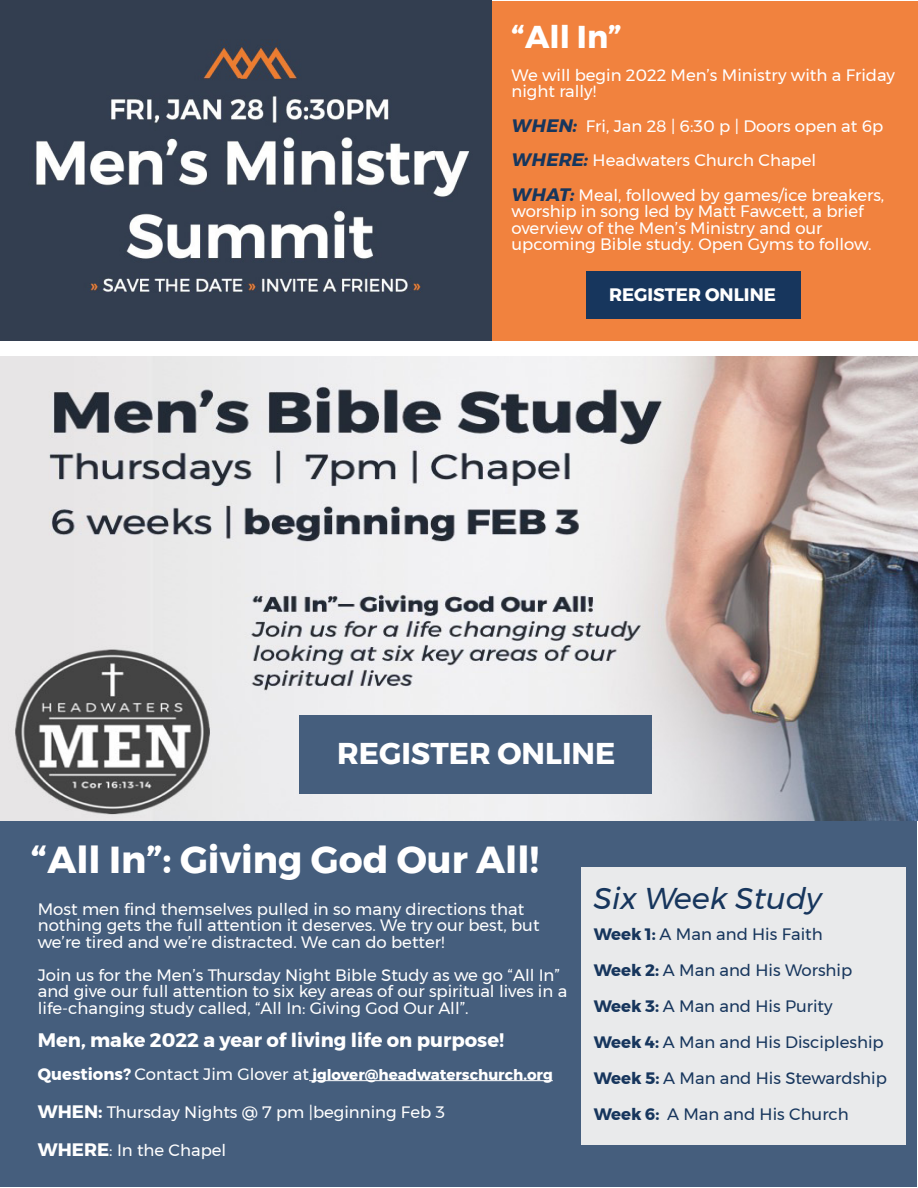
<style>
.page{position:relative;width:918px;height:1188px;background:#fff}
.page>*{position:absolute;margin:0;border:0;box-sizing:border-box;transform-origin:0 0}
.t1{font:700 37.5px "Montserrat";color:#fff}
.t2{font:700 31.5px "Montserrat";color:#fff}
.t3{font:700 30px "Montserrat";color:#fff}
.t4{font:italic 30px "Montserrat";color:#17365d}
.t5{font:700 19.5px "Montserrat";color:#fff}
.t6{font:700 18px "Montserrat";color:#fff}
.t7{font:16.5px/16.5px "Montserrat";color:#fff}
.t8{font:16.5px "Montserrat";color:#17365d}
.t9{font:700 15px "Montserrat";color:#fff}
.s1{font-weight:700;font-style:italic;font-size:18px;color:#17365d}
.s2{font-size:16.5px}
.s3{font-weight:400;font-size:16.5px}
.s4{font-weight:700;font-size:18px}
.s5{font-weight:700}
</style>
<div class="page">
<div style="left:1px;top:819px;width:916px;height:368px;background:#455e7d"></div>
<img style="left:0;top:356px;width:918px;height:465px">
<div style="left:489px;top:1px;width:429px;height:340px;background:#f1823e"></div>
<img style="left:1px;top:0;width:490px;height:340px">
<div style="left:586px;top:272px;width:214px;height:47px;background:#17365d"></div>
<hr style="left:309px;top:1080px;width:244px;height:1px;background:#fff">
<div style="left:581px;top:867px;width:324px;height:277px;background:#e9eaeb"></div>
<div style="left:299px;top:715px;width:352px;height:79px;background:#455e7d"></div>
<p class="t2" style="left:512px;top:11px;width:112px">“All In”</p>
<p class="t7" style="left:512px;top:66px;width:385px">We will begin 2022 Men’s Ministry with a Friday night rally!</p>
<p class="t7" style="left:512px;top:117px;width:373px"><span class="s1">WHEN:</span> Fri, Jan 28 | 6:30 p | Doors open at 6p</p>
<p class="t7" style="left:512px;top:152px;width:306px"><span class="s1">WHERE:</span> Headwaters Church Chapel</p>
<p class="t7" style="left:512px;top:186px;width:374px"><span class="s1">WHAT:</span> Meal, followed by games/ice breakers, worship in song led by Matt Fawcett, a brief overview of the Men’s Ministry and our upcoming Bible study. Open Gyms to follow.</p>
<p class="t6" style="left:609px;top:280px;width:168px">REGISTER ONLINE</p>
<p class="t3" style="left:337px;top:729px;width:280px">REGISTER ONLINE</p>
<p class="t1" style="left:31px;top:830px;width:509px">“All In”: Giving God Our All!</p>
<p class="t7" style="left:38px;top:900px;width:503px">Most men find themselves pulled in so many directions that nothing gets the full attention it deserves. We try our best, but we’re tired and we’re distracted. We can do better!</p>
<p class="t7" style="left:38px;top:966px;width:531px">Join us for the Men’s Thursday Night Bible Study as we go “All In” and give our full attention to six key areas of our spiritual lives in a life-changing study called, “All In: Giving God Our All”.</p>
<p class="t5" style="left:38px;top:1024px;width:468px">Men, make 2022 a year of living life on purpose!</p>
<p class="t9" style="left:38px;top:1062px;width:516px"><span class="s2">Questions?</span> <span class="s3">Contact Jim Glover at</span> jglover@headwaterschurch.org</p>
<p class="t7" style="left:38px;top:1103px;width:409px"><span class="s4">WHEN:</span> Thursday Nights @ 7 pm |beginning Feb 3</p>
<p class="t7" style="left:38px;top:1141px;width:190px"><span class="s4">WHERE</span>: In the Chapel</p>
<p class="t4" style="left:594px;top:875px;width:229px">Six Week Study</p>
<p class="t8" style="left:594px;top:922px;width:230px"><span class="s5">Week 1:</span> A Man and His Faith</p>
<p class="t8" style="left:594px;top:958px;width:260px"><span class="s5">Week 2:</span> A Man and His Worship</p>
<p class="t8" style="left:594px;top:994px;width:240px"><span class="s5">Week 3:</span> A Man and His Purity</p>
<p class="t8" style="left:594px;top:1030px;width:291px"><span class="s5">Week 4:</span> A Man and His Discipleship</p>
<p class="t8" style="left:594px;top:1066px;width:295px"><span class="s5">Week 5:</span> A Man and His Stewardship</p>
<p class="t8" style="left:594px;top:1102px;width:256px"><span class="s5">Week 6:</span> A Man and His Church</p>
</div>
